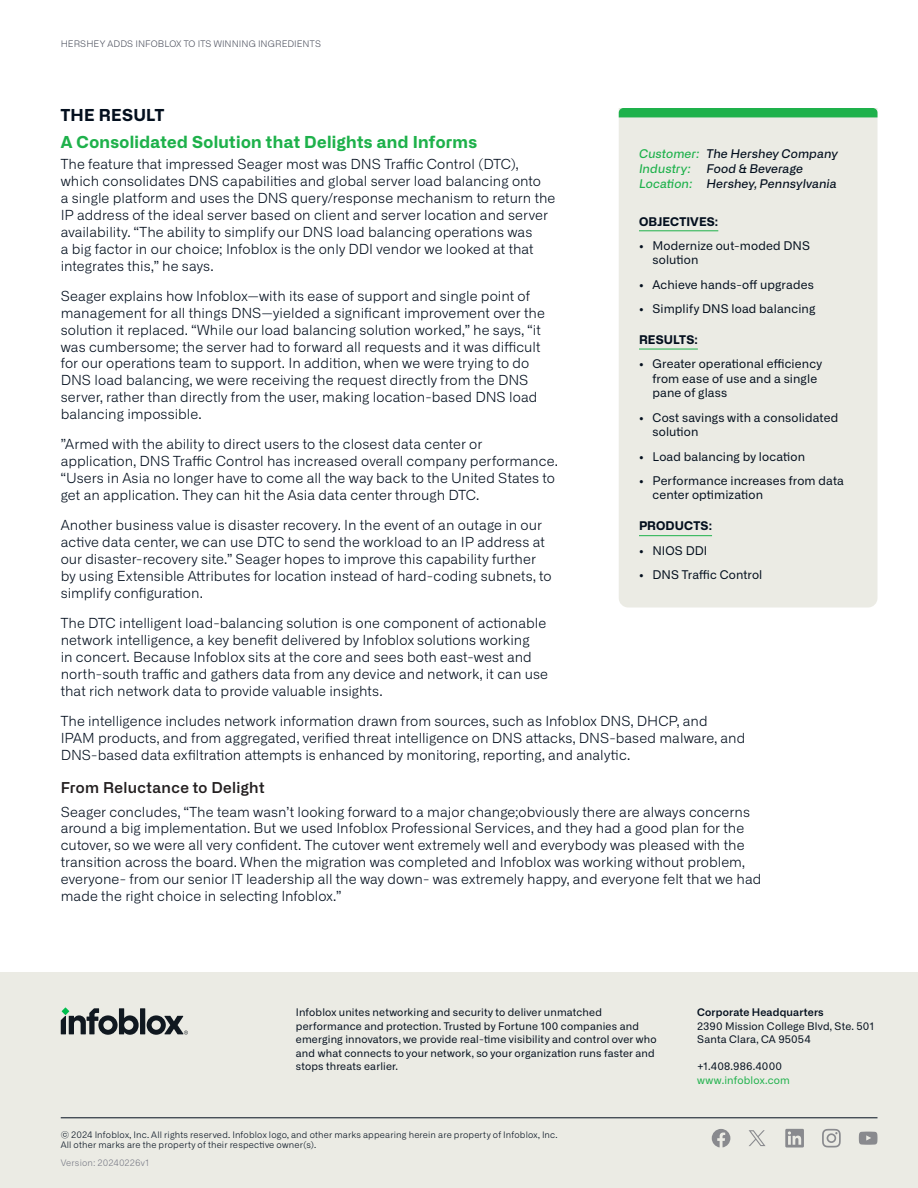
<style>
.page{position:relative;width:918px;height:1188px;background:#fff}
.page>*{position:absolute;margin:0;border:0;box-sizing:border-box;transform-origin:0 0}
.Heading_Level_1{font:700 16.5px "Alliance No.2";letter-spacing:.02em;color:#1eb14b}
.Section{font:700 16.5px "Alliance No.2";letter-spacing:.015em;color:#030f1e}
.Heading_level_2{font:600 15px "Alliance No.2";letter-spacing:.025em;color:#231f20}
.Body_text{font:300 13.8px/16.8px "Alliance No.1";letter-spacing:.005em;color:#030f1e}
.t1{font:12px/14.7px "Alliance No.1";letter-spacing:.01em;color:#030f1e}
.t2{font:italic 500 12px/15px "Alliance No.2";letter-spacing:.01em;color:#030f1e}
.t3{font:italic 500 12px/15px "Alliance No.2";letter-spacing:.01em;color:#1eb14b}
.Side-bar_Section{font:700 12px "Alliance No.2";letter-spacing:.01em;color:#030f1e}
.t4{font:10.5px/13.5px "Alliance No.1";letter-spacing:.015em;color:#030f1e}
.t5{font:600 10.5px "Alliance No.1";letter-spacing:.015em;color:#030f1e}
.t6{font:10.5px "Alliance No.1";letter-spacing:.015em;color:#1eb14b}
.t7{font:300 9px/9.8px "Alliance No.1";letter-spacing:.02em;color:#030f1e}
.t8{font:300 9px "Alliance No.1";letter-spacing:.01em;color:#4d515e}
.t9{font:300 9px "Alliance No.1";letter-spacing:.015em;color:#797b86}
.s1{color:#030f1e}
.s2{color:#1eb14b}
</style>
<div class="page">
<div style="left:0;top:972px;width:918px;height:216px;background:#ebebe4"></div>
<div style="left:140px;top:1008px;width:5px;height:26px;background:#101820"></div>
<svg style="left:147px;top:1015px;width:41px;height:20px"></svg>
<svg style="left:61px;top:1008px;width:78px;height:27px"></svg>
<svg style="left:822px;top:1129px;width:19px;height:18px"></svg>
<svg style="left:859px;top:1132px;width:19px;height:13px"></svg>
<svg style="left:785px;top:1129px;width:19px;height:19px"></svg>
<svg style="left:712px;top:1129px;width:18px;height:18px"></svg>
<hr style="left:61px;top:1118px;width:817px;height:1px;background:#030f1e">
<svg style="left:749px;top:1130px;width:17px;height:16px"></svg>
<div style="left:619px;top:117px;width:259px;height:491px;background:#ebebe4"></div>
<hr style="left:639px;top:230px;width:79px;height:1px;background:#1eb14b">
<hr style="left:639px;top:349px;width:59px;height:1px;background:#1eb14b">
<hr style="left:639px;top:535px;width:73px;height:1px;background:#1eb14b">
<div style="left:619px;top:108px;width:259px;height:9px;background:#1eb14b"></div>
<p class="t8" style="left:61px;top:39px;width:262px">HERSHEY ADDS INFOBLOX TO ITS WINNING INGREDIENTS</p>
<p class="Section" style="left:61px;top:104px;width:105px">THE RESULT</p>
<p class="Heading_Level_1" style="left:61px;top:131px;width:418px">A Consolidated Solution that Delights and Informs</p>
<p class="Body_text" style="left:61px;top:156px;width:496px">The feature that impressed Seager most was DNS Traffic Control (DTC), which consolidates DNS capabilities and global server load balancing onto<br>a single platform and uses the DNS query/response mechanism to return the IP address of the ideal server based on client and server location and server availability. “The ability to simplify our DNS load balancing operations was<br>a big factor in our choice; Infoblox is the only DDI vendor we looked at that integrates this,” he says.</p>
<p class="Body_text" style="left:61px;top:288px;width:486px">Seager explains how Infoblox—with its ease of support and single point of management for all things DNS—yielded a significant improvement over the solution it replaced. “While our load balancing solution worked,” he says, “it was cumbersome; the server had to forward all requests and it was difficult for our operations team to support. In addition, when we were trying to do DNS load balancing, we were receiving the request directly from the DNS server, rather than directly from the user, making location-based DNS load balancing impossible.</p>
<p class="Body_text" style="left:61px;top:436px;width:499px">”Armed with the ability to direct users to the closest data center or application, DNS Traffic Control has increased overall company performance. “Users in Asia no longer have to come all the way back to the United States to get an application. They can hit the Asia data center through DTC.</p>
<p class="Body_text" style="left:61px;top:517px;width:492px">Another business value is disaster recovery. In the event of an outage in our active data center, we can use DTC to send the workload to an IP address at our disaster-recovery site.” Seager hopes to improve this capability further by using Extensible Attributes for location instead of hard-coding subnets, to simplify configuration.</p>
<p class="Body_text" style="left:61px;top:615px;width:489px">The DTC intelligent load-balancing solution is one component of actionable network intelligence, a key benefit delivered by Infoblox solutions working<br>in concert. Because Infoblox sits at the core and sees both east-west and north-south traffic and gathers data from any device and network, it can use that rich network data to provide valuable insights.</p>
<p class="Body_text" style="left:61px;top:713px;width:686px">The intelligence includes network information drawn from sources, such as Infoblox DNS, DHCP, and<br>IPAM products, and from aggregated, verified threat intelligence on DNS attacks, DNS-based malware, and<br>DNS-based data exfiltration attempts is enhanced by monitoring, reporting, and analytic.</p>
<p class="Heading_level_2" style="left:61px;top:778px;width:205px">From Reluctance to Delight</p>
<p class="Body_text" style="left:61px;top:803px;width:702px">Seager concludes, “The team wasn’t looking forward to a major change;obviously there are always concerns around a big implementation. But we used Infoblox Professional Services, and they had a good plan for the cutover, so we were all very confident. The cutover went extremely well and everybody was pleased with the transition across the board. When the migration was completed and Infoblox was working without problem, everyone- from our senior IT leadership all the way down- was extremely happy, and everyone felt that we had made the right choice in selecting Infoblox.”</p>
<p class="t3" style="left:639px;top:146px;width:200px">Customer: <span class="s1">The Hershey Company<br></span>Industry:</p>
<p class="t2" style="left:639px;top:161px;width:199px;text-indent:68px">Food &amp; Beverage<br><span class="s2">Location:</span> Hershey, Pennsylvania</p>
<p class="Side-bar_Section" style="left:639px;top:213px;width:81px">OBJECTIVES:</p>
<p class="t1" style="left:652px;top:238px;width:159px;text-indent:-14px">• Modernize out-moded DNS solution</p>
<p class="t1" style="left:639px;top:277px;width:176px">• Achieve hands-off upgrades</p>
<p class="t1" style="left:639px;top:301px;width:178px">• Simplify DNS load balancing</p>
<p class="Side-bar_Section" style="left:639px;top:331px;width:60px">RESULTS:</p>
<p class="t1" style="left:652px;top:356px;width:171px;text-indent:-14px">• Greater operational efficiency from ease of use and a single pane of glass</p>
<p class="t1" style="left:652px;top:410px;width:187px;text-indent:-14px">• Cost savings with a consolidated solution</p>
<p class="t1" style="left:639px;top:449px;width:168px">• Load balancing by location</p>
<p class="t1" style="left:652px;top:473px;width:193px;text-indent:-14px">• Performance increases from data center optimization</p>
<p class="Side-bar_Section" style="left:639px;top:518px;width:75px">PRODUCTS:</p>
<p class="t1" style="left:639px;top:543px;width:70px">• NIOS DDI</p>
<p class="t1" style="left:639px;top:567px;width:125px">• DNS Traffic Control</p>
<p class="t4" style="left:296px;top:1006px;width:362px">Infoblox unites networking and security to deliver unmatched performance and protection. Trusted by Fortune 100 companies and emerging innovators, we provide real-time visibility and control over who and what connects to your network, so your organization runs faster and stops threats earlier.</p>
<p class="t5" style="left:697px;top:1006px;width:128px">Corporate Headquarters</p>
<p class="t4" style="left:697px;top:1019px;width:179px">2390 Mission College Blvd, Ste. 501<br>Santa Clara, CA 95054</p>
<p class="t4" style="left:697px;top:1059px;width:86px">+1.408.986.4000</p>
<p class="t6" style="left:697px;top:1073px;width:94px">www.infoblox.com</p>
<p class="t7" style="left:61px;top:1130px;width:499px">© 2024 Infoblox, Inc. All rights reserved. Infoblox logo, and other marks appearing herein are property of Infoblox, Inc.<br>All other marks are the property of their respective owner(s).</p>
<p class="t9" style="left:61px;top:1158px;width:90px">Version: 20240226v1</p>
</div>
